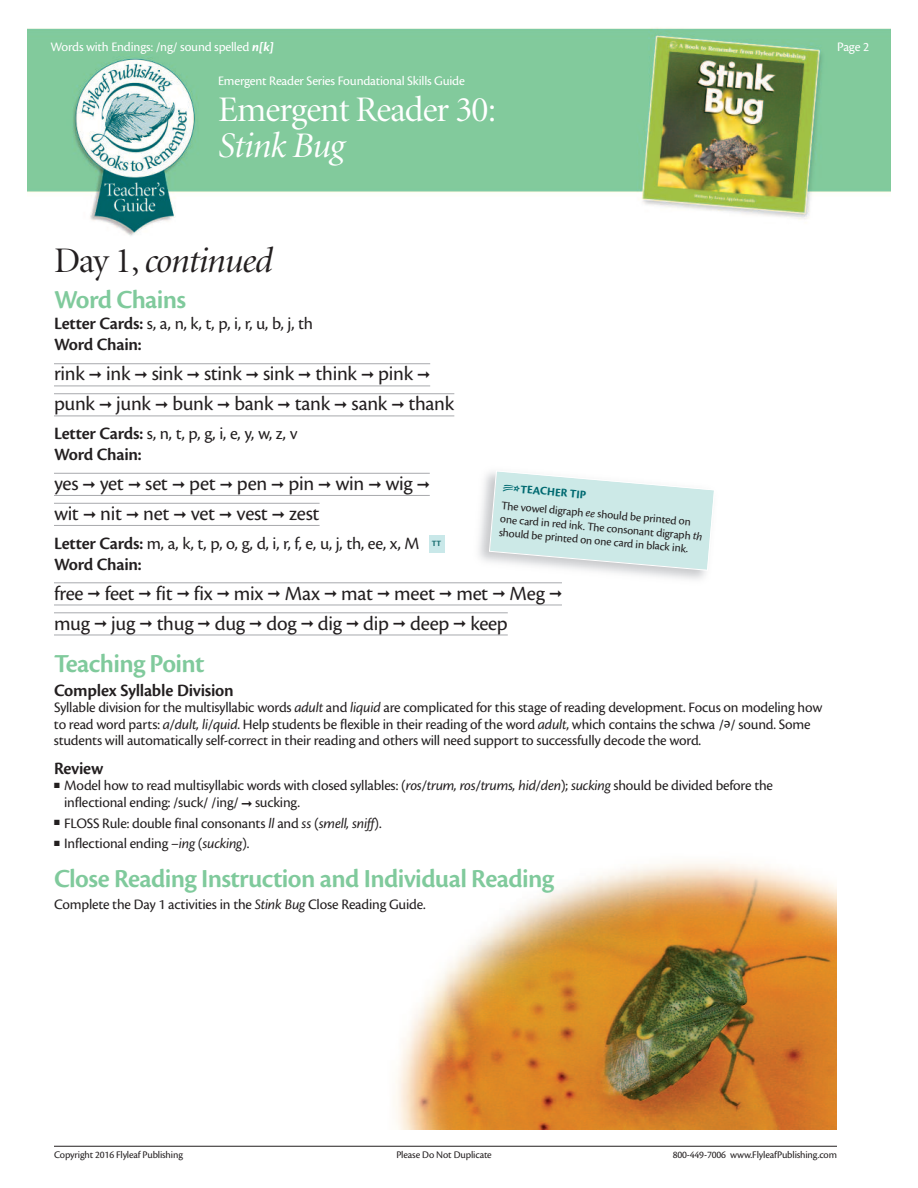
<style>
.page{position:relative;width:918px;height:1188px;background:#fff}
.page>*{position:absolute;margin:0;border:0;box-sizing:border-box;transform-origin:0 0}
.t1{font:36px "Minion Display";letter-spacing:-.025em;color:#fff}
.t2{font:italic 36px "Minion Display";letter-spacing:-.025em;color:#231f20}
.t3{font:italic 36px "Minion Display";letter-spacing:-.025em;color:#fff}
.t4{font:600 27px "Cronos Pro";letter-spacing:-.025em;color:#80ca9c}
.t5{font:21px/30px "Cronos Pro";letter-spacing:-.015em;color:#231f20}
.t6{font:18px/21px "Cronos Pro";color:#231f20}
.t7{font:600 18px/21px "Cronos Pro";letter-spacing:-.015em;color:#231f20}
.t8{font:15px/16.5px "Cronos Pro";letter-spacing:-.015em;color:#231f20}
.t9{font:13.5px "Cronos Pro";letter-spacing:-.015em;color:#fff}
.t10{font:12px "Cronos Pro";color:#231f20}
.t11{font:700 12px "Cronos Pro";color:#006a71}
.t12{font:10.5px "Cronos Pro";letter-spacing:-.015em;color:#231f20}
.t13{font:700 8.4px "Cronos Pro";color:#1b6f71}
.s1{font-weight:700;font-style:italic}
.s2{font-style:normal}
.s3{font-weight:600}
.s4{font-family:"Menlo";font-weight:700}
.s5{font-weight:400}
.s6{font-style:italic}
.s7{font-weight:600;font-size:15px}
.s8{font-family:"Menlo";font-weight:700;font-size:18px}
</style>
<div class="page">
<img style="left:394px;top:862px;width:443px;height:267px">
<img style="left:27px;top:28px;width:864px;height:208px">
<hr style="left:54px;top:1146px;width:783px;height:1px;background:#231f20">
<hr style="left:54px;top:363px;width:376px;height:1px;background:#a8a9ad">
<hr style="left:54px;top:386px;width:376px;height:1px;background:#a8a9ad">
<hr style="left:54px;top:393px;width:400px;height:1px;background:#a8a9ad">
<hr style="left:54px;top:416px;width:400px;height:1px;background:#a8a9ad">
<hr style="left:54px;top:473px;width:376px;height:1px;background:#a8a9ad">
<hr style="left:54px;top:495px;width:376px;height:1px;background:#a8a9ad">
<hr style="left:54px;top:503px;width:266px;height:1px;background:#a8a9ad">
<hr style="left:54px;top:525px;width:266px;height:1px;background:#a8a9ad">
<hr style="left:54px;top:582px;width:508px;height:1px;background:#a8a9ad">
<hr style="left:54px;top:605px;width:508px;height:1px;background:#a8a9ad">
<hr style="left:54px;top:612px;width:454px;height:1px;background:#a8a9ad">
<hr style="left:54px;top:635px;width:454px;height:1px;background:#a8a9ad">
<svg style="left:444px;top:535px;width:1px;height:18px"></svg>
<div style="left:429px;top:535px;width:15px;height:18px;background:#c9e8e9"></div>
<img style="left:468px;top:473px;width:238px;height:111px">
<svg style="left:489px;top:471px;width:225px;height:100px;background:#d4eae9"></svg>
<p class="t9" style="left:50px;top:42px;width:226px">Words with Endings: /ng/ sound spelled <span class="s1">n[k]</span></p>
<p class="t9" style="left:218px;top:76px;width:248px">Emergent Reader Series Foundational Skills Guide</p>
<h1 class="t1" style="left:218px;top:95px;width:280px">Emergent Reader 30:</h1>
<h1 class="t3" style="left:218px;top:131px;width:128px">Stink Bug</h1>
<p class="t9" style="left:837px;top:42px;width:34px">Page 2</p>
<h1 class="t2" style="left:54px;top:246px;width:220px"><span class="s2">Day 1,</span> continued</h1>
<h2 class="t4" style="left:54px;top:290px;width:134px">Word Chains</h2>
<p class="t6" style="left:54px;top:315px;width:261px"><span class="s3">Letter Cards:</span> s, a, n, k, t, p, i, r, u, b, j, th<br><span class="s3">Word Chain:</span></p>
<h3 class="t5" style="left:54px;top:361px;width:402px">rink <span class="s4">➞</span> ink <span class="s4">➞</span> sink <span class="s4">➞</span> stink <span class="s4">➞</span> sink <span class="s4">➞</span> think <span class="s4">➞</span> pink <span class="s4">➞ </span>punk <span class="s4">➞</span> junk <span class="s4">➞</span> bunk <span class="s4">➞</span> bank <span class="s4">➞</span> tank <span class="s4">➞</span> sank <span class="s4">➞</span> thank</h3>
<p class="t7" style="left:54px;top:424px;width:245px">Letter Cards: <span class="s5">s, n, t, p, g, i, e, y, w, z, v<br></span>Word Chain:</p>
<h3 class="t5" style="left:54px;top:470px;width:377px">yes <span class="s4">➞</span> yet <span class="s4">➞</span> set <span class="s4">➞</span> pet <span class="s4">➞</span> pen <span class="s4">➞</span> pin <span class="s4">➞</span> win <span class="s4">➞</span> wig <span class="s4">➞ </span>wit <span class="s4">➞</span> nit <span class="s4">➞</span> net <span class="s4">➞</span> vet <span class="s4">➞</span> vest <span class="s4">➞</span> zest</h3>
<p class="t6" style="left:54px;top:534px;width:367px"><span class="s3">Letter Cards:</span> m, a, k, t, p, o, g, d, i, r, f, e, u, j, th, ee, x, M<br><span class="s3">Word Chain:</span></p>
<h3 class="t5" style="left:54px;top:580px;width:509px">free <span class="s4">➞</span> feet <span class="s4">➞</span> fit <span class="s4">➞</span> fix <span class="s4">➞</span> mix <span class="s4">➞</span> Max <span class="s4">➞</span> mat <span class="s4">➞</span> meet <span class="s4">➞</span> met <span class="s4">➞</span> Meg <span class="s4">➞ </span>mug <span class="s4">➞</span> jug <span class="s4">➞</span> thug <span class="s4">➞</span> dug <span class="s4">➞</span> dog <span class="s4">➞</span> dig <span class="s4">➞</span> dip <span class="s4">➞</span> deep <span class="s4">➞</span> keep</h3>
<h2 class="t4" style="left:54px;top:653px;width:152px">Teaching Point</h2>
<p class="t7" style="left:54px;top:681px;width:181px">Complex Syllable Division</p>
<p class="t8" style="left:54px;top:700px;width:770px">Syllable division for the multisyllabic words <span class="s6">adult</span> and <span class="s6">liquid</span> are complicated for this stage of reading development. Focus on modeling how to read word parts: <span class="s6">a/dult, li/quid</span>. Help students be flexible in their reading of the word <span class="s6">adult</span>, which contains the schwa</p>
<p class="t11" style="left:503px;top:483px;width:85px;rotate:5deg"><span class="s7">•</span>TEACHER TIP</p>
<p class="t10" style="left:501px;top:514px;width:204px;rotate:5deg">one card in red ink. The consonant digraph <span class="s6">th</span></p>
<p class="t10" style="left:502px;top:501px;width:192px;rotate:5deg">The vowel digraph <span class="s6">ee</span> should be printed on</p>
<p class="t10" style="left:499px;top:528px;width:191px;rotate:5deg">should be printed on one card in black ink.</p>
<p class="t13" style="left:432px;top:541px;width:11px">TT</p>
<p class="t8" style="left:738px;top:717px;width:74px">sound. Some</p>
<p class="t8" style="left:736px;top:733px;width:18px;rotate:-180deg">/e/</p>
<p class="t8" style="left:54px;top:733px;width:649px">students will automatically self-correct in their reading and others will need support to successfully decode the word.</p>
<p class="t7" style="left:54px;top:759px;width:51px">Review</p>
<p class="t8" style="left:64px;top:778px;width:710px;text-indent:-10px">■ Model how to read multisyllabic words with closed syllables: (<span class="s6">ros/trum, ros/trums, hid/den</span>); <span class="s6">sucking</span> should be divided before the inflectional ending: /suck/ /ing/ <span class="s8">➞</span> sucking.</p>
<p class="t8" style="left:54px;top:816px;width:329px">■ FLOSS Rule: double final consonants <span class="s6">ll</span> and <span class="s6">ss</span> (<span class="s6">smell, sniff</span>).</p>
<p class="t8" style="left:54px;top:837px;width:197px">■ Inflectional ending <span class="s6">–ing</span> (<span class="s6">sucking</span>).</p>
<h2 class="t4" style="left:54px;top:869px;width:502px">Close Reading Instruction and Individual Reading</h2>
<p class="t8" style="left:54px;top:897px;width:373px">Complete the Day 1 activities in the <span class="s6">Stink Bug</span> Close Reading Guide.</p>
<p class="t12" style="left:54px;top:1151px;width:130px">Copyright 2016 Flyleaf Publishing</p>
<p class="t12" style="left:396px;top:1151px;width:97px">Please Do Not Duplicate</p>
<p class="t12" style="left:673px;top:1151px;width:166px">800-449-7006 www.FlyleafPublishing.com</p>
</div>
